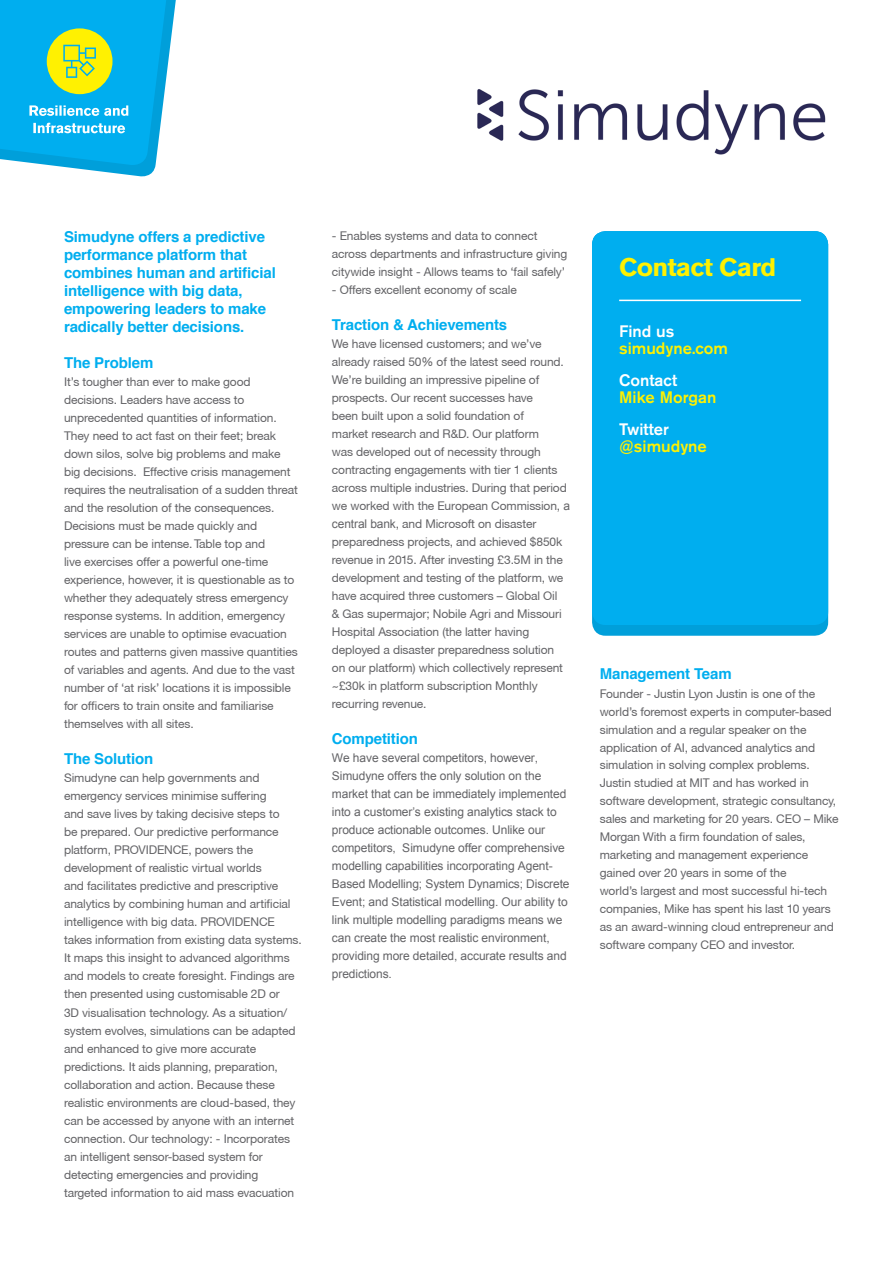
<style>
.page{position:relative;width:893px;height:1263px;background:#fff}
.page>*{position:absolute;margin:0;border:0;box-sizing:border-box;transform-origin:0 0}
.t1{font:700 25.2px "Akzidenz Grotesk Pro";letter-spacing:-.03em;color:#fff101;scale:1.04 1}
.t2{font:500 16.5px/17px "Akzidenz Grotesk Pro";color:#fff101}
.t3{font:700 15px/18px "Helvetica";letter-spacing:-.01em;color:#00aeef}
.t4{font:12px/18px "Helvetica Neue CE";letter-spacing:-.01em;color:#636366}
.t5{font:12px/18px "Arial";letter-spacing:-.01em;color:#636366}
.s1{font-family:"Arial"}
.s2{font-family:"Helvetica"}
.s3{color:#fff}
</style>
<div class="page">
<div style="left:592px;top:231px;width:236px;height:405px;background:#009fda;border-radius:14px"></div>
<div style="left:592px;top:231px;width:236px;height:394px;background:#00aeef;border-radius:14px"></div>
<hr style="left:619px;top:300px;width:182px;height:1px;background:#fff">
<img style="left:477px;top:89px;width:349px;height:66px">
<svg style="left:0;top:0;width:176px;height:177px;background:#3bbdd7"></svg>
<p class="t3" style="left:64px;top:228px;width:213px">Simudyne offers a predictive performance platform that combines human and artificial intelligence with big data, empowering leaders to make radically better decisions.</p>
<p class="t3" style="left:64px;top:354px;width:91px">The Problem</p>
<p class="t4" style="left:64px;top:373px;width:235px">It’s tougher than ever to make good decisions. Leaders have access to unprecedented quantities of information.<br>They need to act fast on their feet; break down silos, solve big problems and make big decisions. Effective crisis management requires the neutralisation of a sudden threat and the resolution of the consequences.<br>Decisions must be made quickly and pressure can be intense. Table top and<br>live exercises offer a powerful one-time experience, however, it is questionable as to whether they adequately stress emergency response systems. In addition, emergency services are unable to optimise evacuation routes and patterns given massive quantities of variables and agents. And due to the vast number of ‘at risk’ locations it is impossible for officers to train onsite and familiarise themselves with all sites.</p>
<p class="t3" style="left:64px;top:750px;width:91px">The Solution</p>
<p class="t4" style="left:64px;top:769px;width:239px">Simudyne can help governments and emergency services minimise suffering<br>and save lives by taking decisive steps to<br>be prepared. Our predictive performance platform, PROVIDENCE, powers the development of realistic virtual worlds<br>and facilitates predictive and prescriptive analytics by combining human and artificial intelligence with big data. PROVIDENCE takes information from existing data systems.<br>It maps this insight to advanced algorithms and models to create foresight. Findings are then presented using customisable 2D or<br>3D visualisation technology. As a situation/ system evolves, simulations can be adapted and enhanced to give more accurate predictions. It aids planning, preparation, collaboration and action. Because these realistic environments are cloud-based, they can be accessed by anyone with an internet connection. Our technology: - Incorporates an intelligent sensor-based system for detecting emergencies and providing targeted information to aid mass evacuation</p>
<p class="t4" style="left:332px;top:227px;width:237px">- Enables systems and data to connect across departments and infrastructure giving citywide insight - Allows teams to ‘fail safely’</p>
<p class="t4" style="left:332px;top:281px;width:186px">- Offers excellent economy of scale</p>
<p class="t3" style="left:332px;top:316px;width:177px">Traction &amp; Achievements</p>
<p class="t4" style="left:332px;top:335px;width:240px">We have licensed customers; and we’ve already raised 50% of the latest seed round.<br>We’re building an impressive pipeline of prospects. Our recent successes have<br>been built upon a solid foundation of<br>market research and R&amp;D. Our platform<br>was developed out of necessity through contracting engagements with tier 1 clients across multiple industries. During that period we worked with the European Commission, <span class="s1">a central bank</span>, and Microsoft on disaster preparedness projects, and achieved $850k revenue in 2015. After investing <span class="s2">£</span>3.5M in the development and testing of the platform, we have acquired three customers – Global Oil<br>&amp; Gas supermajor; Nobile Agri and Missouri Hospital Association (the latter having deployed a disaster preparedness solution on our platform) which collectively represent ~<span class="s2">£</span>30k in platform subscription Monthly recurring revenue.</p>
<p class="t3" style="left:332px;top:730px;width:87px">Competition</p>
<p class="t5" style="left:332px;top:749px;width:239px">We have several competitors, however, Simudyne offers the only solution on the market that can be immediately implemented into a customer’s existing analytics stack to produce actionable outcomes. Unlike our competitors, Simudyne offer comprehensive modelling capabilities incorporating Agent-Based Modelling; System Dynamics; Discrete Event; and Statistical modelling. Our ability to link multiple modelling paradigms means we can create the most realistic environment, providing more detailed, accurate results and predictions.</p>
<p class="t1" style="left:619px;top:251px;width:153px">Contact Card</p>
<p class="t2" style="left:619px;top:322px;width:110px"><span class="s3">Find us </span>simudyne.com</p>
<p class="t2" style="left:619px;top:371px;width:99px"><span class="s3">Contact<br></span>Mike Morgan</p>
<p class="t2" style="left:619px;top:420px;width:89px"><span class="s3">Twitter </span>@simudyne</p>
<p class="t3" style="left:600px;top:665px;width:133px">Management Team</p>
<p class="t4" style="left:600px;top:684px;width:240px">Founder - Justin Lyon Justin is one of the world’s foremost experts in computer-based simulation and a regular speaker on the application of AI, advanced analytics and simulation in solving complex problems.<br>Justin studied at MIT and has worked in software development, strategic consultancy, sales and marketing for 20 years. CEO – Mike Morgan With a firm foundation of sales, marketing and management experience gained over 20 years in some of the<br>world’s largest and most successful hi-tech companies, Mike has spent his last 10 years as an award-winning cloud entrepreneur and software company CEO and investor.</p>
</div>
